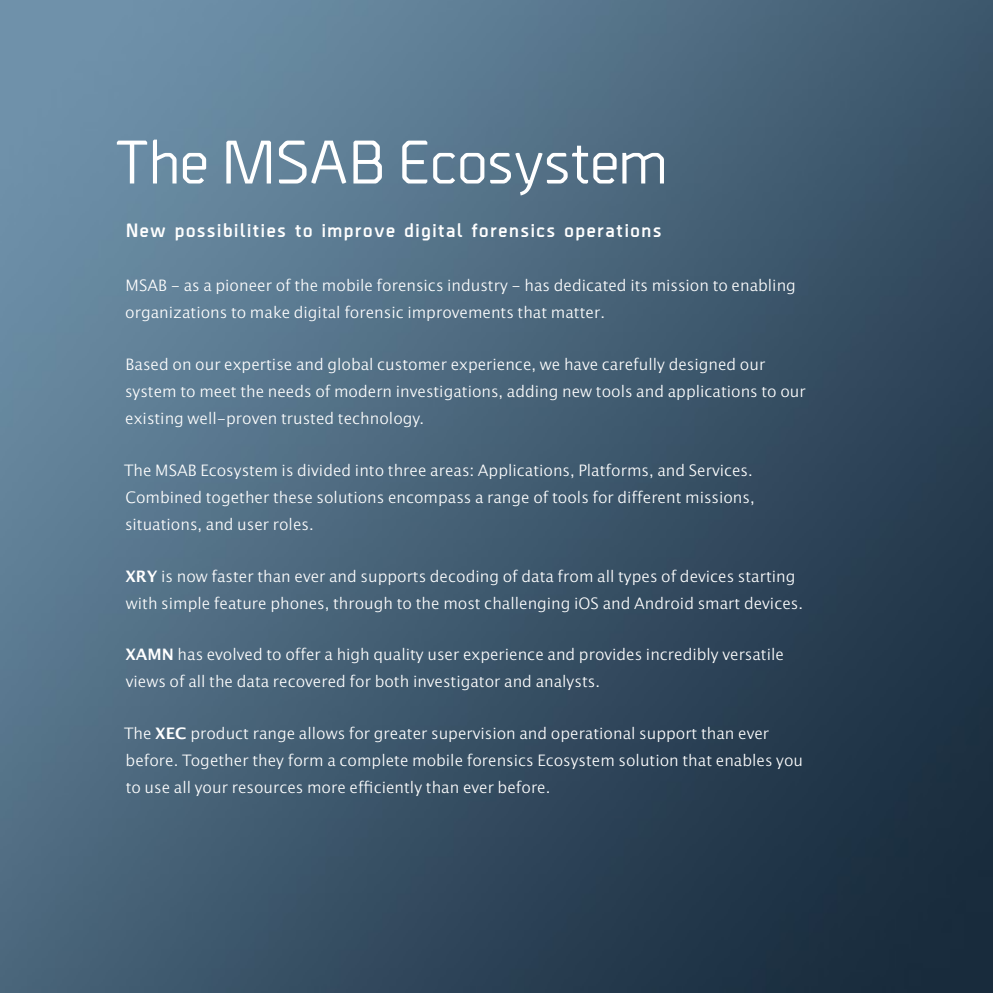
<style>
.page{position:relative;width:993px;height:993px;background:#fff}
.page>*{position:absolute;margin:0;border:0;box-sizing:border-box;transform-origin:0 0}
.t1{font:500 61.25px "Borda";color:#fff}
.t2{font:700 19.25px "Borda";letter-spacing:.09em;color:#fff}
.t3{font:300 15.75px/26.9px "Lucida Grande";color:#fff}
.s1{font-family:"Lucida Grande Bold W";font-weight:400}
</style>
<div class="page">
<img style="left:0;top:0;width:992px;height:992px">
<p class="t1" style="left:115px;top:120px;width:553px">The MSAB Ecosystem</p>
<p class="t2" style="left:126px;top:216px;width:537px">New possibilities to improve digital forensics operations</p>
<p class="t3" style="left:125px;top:271px;width:672px">MSAB - as a pioneer of the mobile forensics industry - has dedicated its mission to enabling organizations to make digital forensic improvements that matter.</p>
<p class="t3" style="left:125px;top:350px;width:682px">Based on our expertise and global customer experience, we have carefully designed our system to meet the needs of modern investigations, adding new tools and applications to our existing well-proven trusted technology.</p>
<p class="t3" style="left:124px;top:456px;width:632px;text-align:justify">The MSAB Ecosystem is divided into three areas: Applications, Platforms, and Services.<br>Combined together these solutions encompass a range of tools for different missions, situations, and user roles.</p>
<p class="t3" style="left:125px;top:561px;width:679px"><span class="s1">XRY</span> is now faster than ever and supports decoding of data from all types of devices starting with simple feature phones, through to the most challenging iOS and Android smart devices.</p>
<p class="t3" style="left:125px;top:640px;width:660px"><span class="s1">XAMN</span> has evolved to offer a high quality user experience and provides incredibly versatile views of all the data recovered for both investigator and analysts.</p>
<p class="t3" style="left:124px;top:719px;width:680px">The <span class="s1">XEC</span> product range allows for greater supervision and operational support than ever before. Together they form a complete mobile forensics Ecosystem solution that enables you to use all your resources more efficiently than ever before.</p>
</div>
